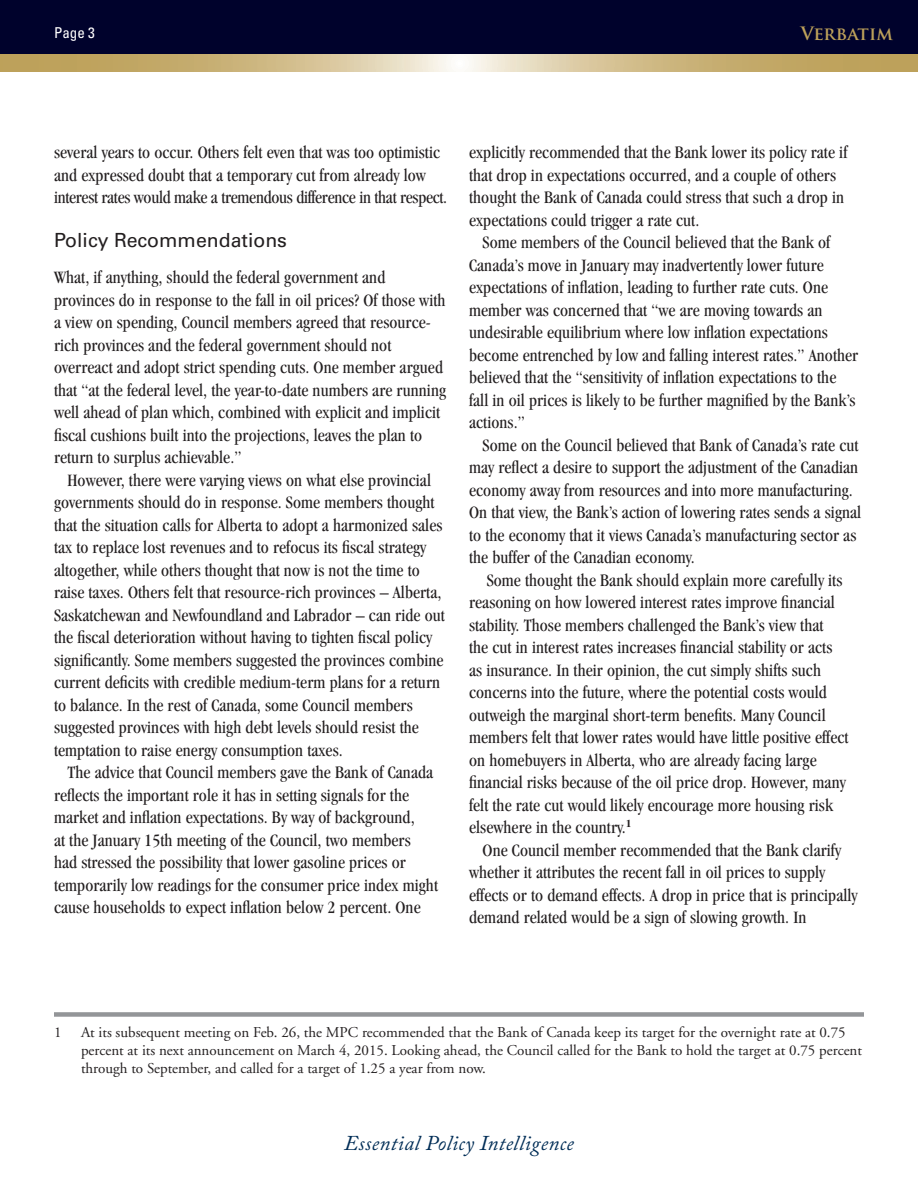
<style>
.page{position:relative;width:918px;height:1188px;background:#fff}
.page>*{position:absolute;margin:0;border:0;box-sizing:border-box;transform-origin:0 0}
.t1{font:italic 21px "Adobe Caslon Pro";letter-spacing:.02em;color:#002d56}
.Head1{font:19.5px "Univers";color:#231f20}
.body{font:condensed 18px/22.5px "Garamond";letter-spacing:.005em;color:#231f20}
.t2{font:700 18px "Trajan Pro";color:#bda15a}
.foot_note{font:15px/18px "Adobe Garamond";color:#231f20}
.t3{font:condensed 15px "Univers";color:#fff}
</style>
<div class="page">
<div style="left:0;top:0;width:918px;height:54px;background:#00022c"></div>
<svg style="left:1px;top:54px;width:917px;height:18px;background:#d0bb88"></svg>
<div style="left:54px;top:1012px;width:810px;height:5px;background:#939598"></div>
<p class="t3" style="left:54px;top:23px;width:42px">Page 3</p>
<p class="t2" style="left:801px;top:22px;width:94px">Verbatim</p>
<p class="body" style="left:54px;top:141px;width:395px">several years to occur. Others felt even that was too optimistic and expressed doubt that a temporary cut from already low interest rates would make a tremendous difference in that respect.</p>
<p class="Head1" style="left:54px;top:229px;width:235px">Policy Recommendations</p>
<p class="body" style="left:54px;top:266px;width:394px">What, if anything, should the federal government and provinces do in response to the fall in oil prices? Of those with a view on spending, Council members agreed that resource&shy;rich provinces and the federal government should not overreact and adopt strict spending cuts. One member argued that “at the federal level, the year-to-date numbers are running well ahead of plan which, combined with explicit and implicit fiscal cushions built into the projections, leaves the plan to return to surplus achievable.”</p>
<p class="body" style="left:54px;top:469px;width:392px;text-indent:14px">However, there were varying views on what else provincial governments should do in response. Some members thought that the situation calls for Alberta to adopt a harmonized sales tax to replace lost revenues and to refocus its fiscal strategy altogether, while others thought that now is not the time to raise taxes. Others felt that resource-rich provinces – Alberta, Saskatchewan and Newfoundland and Labrador – can ride out the fiscal deterioration without having to tighten fiscal policy significantly. Some members suggested the provinces combine current deficits with credible medium-term plans for a return to balance. In the rest of Canada, some Council members suggested provinces with high debt levels should resist the temptation to raise energy consumption taxes.</p>
<p class="body" style="left:54px;top:761px;width:386px;text-indent:14px">The advice that Council members gave the Bank of Canada reflects the important role it has in setting signals for the market and inflation expectations. By way of background,<br>at the January 15th meeting of the Council, two members had stressed the possibility that lower gasoline prices or temporarily low readings for the consumer price index might cause households to expect inflation below 2 percent. One</p>
<p class="body" style="left:469px;top:141px;width:380px">explicitly recommended that the Bank lower its policy rate if that drop in expectations occurred, and a couple of others thought the Bank of Canada could stress that such a drop in expectations could trigger a rate cut.</p>
<p class="body" style="left:469px;top:231px;width:391px;text-indent:14px">Some members of the Council believed that the Bank of Canada’s move in January may inadvertently lower future expectations of inflation, leading to further rate cuts. One member was concerned that “we are moving towards an undesirable equilibrium where low inflation expectations become entrenched by low and falling interest rates.” Another believed that the “sensitivity of inflation expectations to the fall in oil prices is likely to be further magnified by the Bank’s actions.”</p>
<p class="body" style="left:469px;top:433px;width:394px;text-indent:14px">Some on the Council believed that Bank of Canada’s rate cut may reflect a desire to support the adjustment of the Canadian economy away from resources and into more manufacturing.<br>On that view, the Bank’s action of lowering rates sends a signal to the economy that it views Canada’s manufacturing sector as the buffer of the Canadian economy.</p>
<p class="body" style="left:469px;top:568px;width:381px;text-indent:18px">Some thought the Bank should explain more carefully its reasoning on how lowered interest rates improve financial stability. Those members challenged the Bank’s view that<br>the cut in interest rates increases financial stability or acts as insurance. In their opinion, the cut simply shifts such concerns into the future, where the potential costs would outweigh the marginal short-term benefits. Many Council members felt that lower rates would have little positive effect on homebuyers in Alberta, who are already facing large financial risks because of the oil price drop. However, many felt the rate cut would likely encourage more housing risk elsewhere in the country.<sup>1</sup></p>
<p class="body" style="left:469px;top:838px;width:390px;text-indent:14px">One Council member recommended that the Bank clarify whether it attributes the recent fall in oil prices to supply effects or to demand effects. A drop in price that is principally demand related would be a sign of slowing growth. In</p>
<p class="foot_note" style="left:54px;top:1024px;width:9px">1</p>
<p class="foot_note" style="left:81px;top:1024px;width:783px">At its subsequent meeting on Feb. 26, the MPC recommended that the Bank of Canada keep its target for the overnight rate at 0.75 percent at its next announcement on March 4, 2015. Looking ahead, the Council called for the Bank to hold the target at 0.75 percent through to September, and called for a target of 1.25 a year from now.</p>
<p class="t1" style="left:344px;top:1131px;width:231px">Essential Policy Intelligence</p>
</div>
